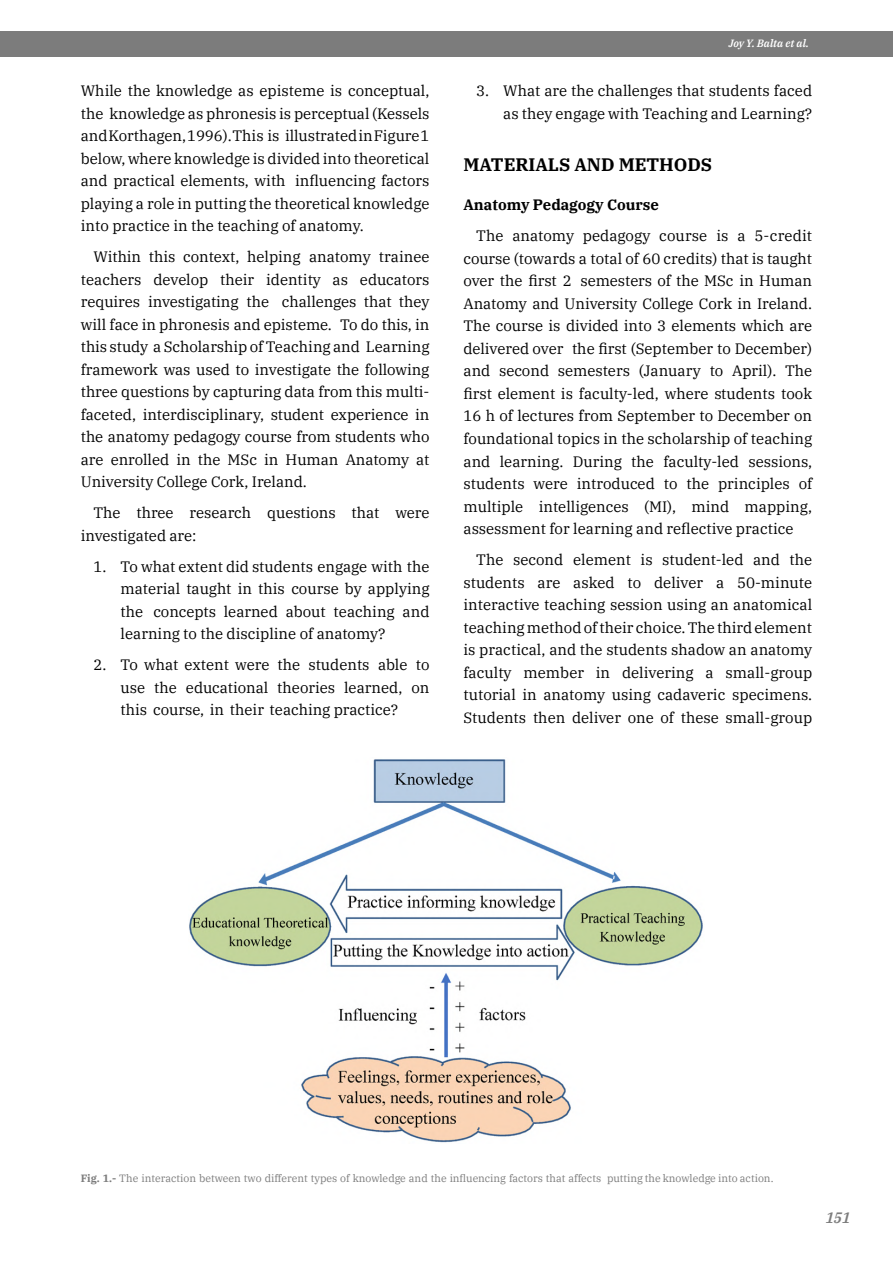
<style>
.page{position:relative;width:893px;height:1263px;background:#fff}
.page>*{position:absolute;margin:0;border:0;box-sizing:border-box;transform-origin:0 0}
.t1{font:700 18px "IBM Plex Serif";letter-spacing:-.005em;color:#000}
.t2{font:15px/22.5px "IBM Plex Serif";color:#000;text-align:justify}
.t3{font:700 15px "IBM Plex Serif";color:#000}
.t4{font:italic 600 15px "IBM Plex Serif";color:#7c7c7c}
.t5{font:10.5px "IBM Plex Serif";letter-spacing:-.005em;color:#7c7c7c}
.t6{font:italic 600 10.5px "IBM Plex Serif";color:#fff}
.s1{font-weight:700}
</style>
<div class="page">
<div style="left:0;top:31px;width:893px;height:25px;background:#7c7c7c"></div>
<img style="left:189px;top:759px;width:514px;height:384px">
<p class="t2" style="left:81px;top:78px;width:350px">While the knowledge as episteme is conceptual, the knowledge as phronesis is perceptual (Kessels and Korthagen, 1996). This is illustrated in Figure 1 below, where knowledge is divided into theoretical and practical elements, with influencing factors playing a role in putting the theoretical knowledge into practice in the teaching of anatomy.</p>
<p class="t2" style="left:81px;top:244px;width:350px;text-indent:13px">Within this context, helping anatomy trainee teachers develop their identity as educators requires investigating the challenges that they will face in phronesis and episteme. To do this, in this study a Scholarship of Teaching and Learning framework was used to investigate the following three questions by capturing data from this multi&shy;faceted, interdisciplinary, student experience in the anatomy pedagogy course from students who are enrolled in the MSc in Human Anatomy at University College Cork, Ireland.</p>
<p class="t2" style="left:81px;top:500px;width:350px;text-indent:13px">The three research questions that were investigated are:</p>
<p class="t2" style="left:121px;top:554px;width:310px;text-indent:-27px">1. To what extent did students engage with the material taught in this course by applying the concepts learned about teaching and learning to the discipline of anatomy?</p>
<p class="t2" style="left:121px;top:652px;width:310px;text-indent:-27px">2. To what extent were the students able to use the educational theories learned, on this course, in their teaching practice?</p>
<p class="t6" style="left:729px;top:35px;width:82px">Joy Y. Balta et al.</p>
<p class="t2" style="left:476px;top:78px;width:337px;text-align:right">3. What are the challenges that students faced as they engage with Teaching and Learning?</p>
<p class="t1" style="left:463px;top:150px;width:250px">MATERIALS AND METHODS</p>
<p class="t3" style="left:463px;top:193px;width:197px">Anatomy Pedagogy Course</p>
<p class="t2" style="left:463px;top:224px;width:350px;text-indent:13px">The anatomy pedagogy course is a 5-credit course (towards a total of 60 credits) that is taught over the first 2 semesters of the MSc in Human Anatomy and University College Cork in Ireland.<br>The course is divided into 3 elements which are delivered over the first (September to December) and second semesters (January to April). The first element is faculty-led, where students took 16 h of lectures from September to December on foundational topics in the scholarship of teaching and learning. During the faculty-led sessions, students were introduced to the principles of multiple intelligences (MI), mind mapping, assessment for learning and reflective practice</p>
<p class="t2" style="left:463px;top:547px;width:350px;text-indent:13px">The second element is student-led and the students are asked to deliver a 50-minute interactive teaching session using an anatomical teaching method of their choice. The third element is practical, and the students shadow an anatomy faculty member in delivering a small-group tutorial in anatomy using cadaveric specimens.<br>Students then deliver one of these small-group</p>
<p class="t5" style="left:81px;top:1170px;width:694px"><span class="s1">Fig. 1.-</span> The interaction between two different types of knowledge and the influencing factors that affects putting the knowledge into action.</p>
<p class="t4" style="left:826px;top:1206px;width:26px">151</p>
</div>
